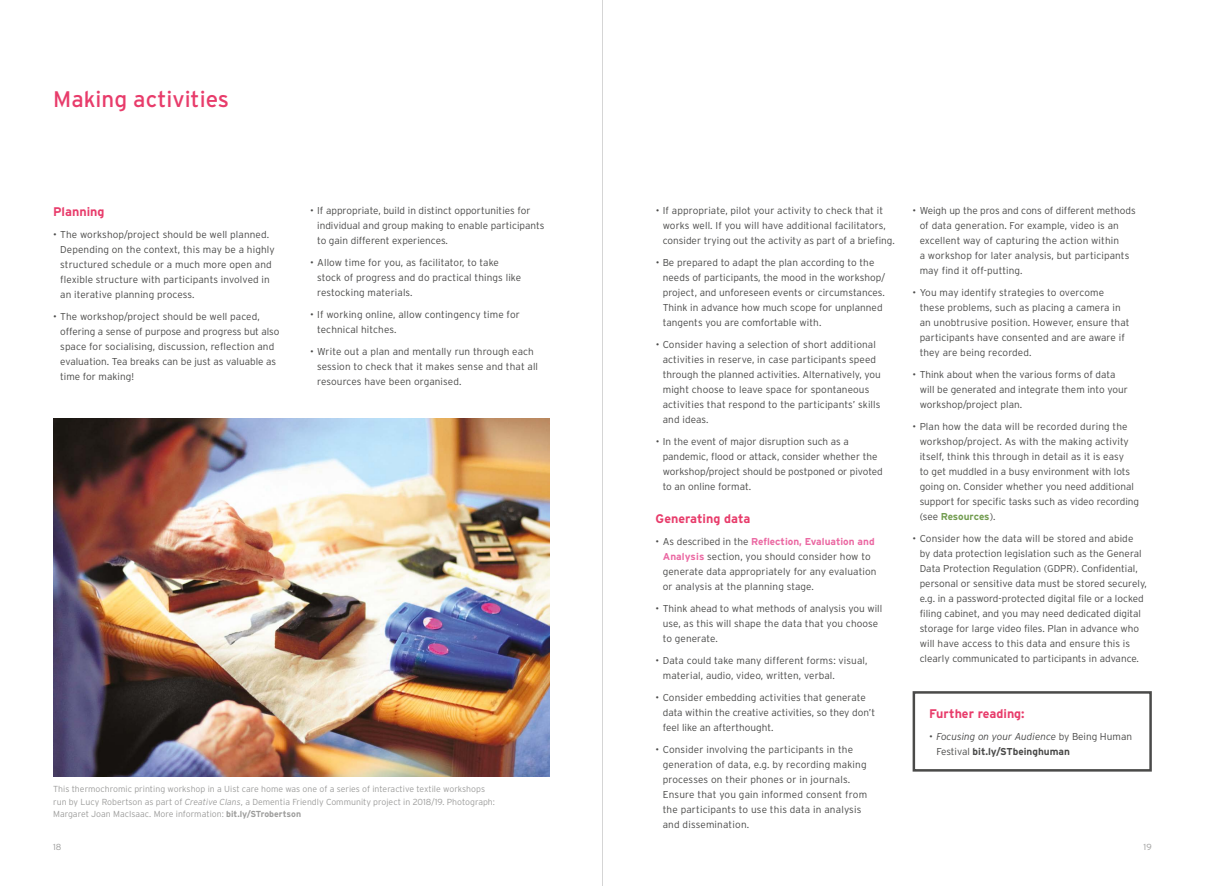
<style>
.page{position:relative;width:1205px;height:886px;background:#fff}
.page>*{position:absolute;margin:0;border:0;box-sizing:border-box;transform-origin:0 0}
.t1{font:22.5px "Interstate";color:#e83c6b}
.t2{font:700 12.5px "Interstate";color:#e83c6b}
.t3{font:300 10px/15px "Interstate";color:#4a4a49}
.t4{font:italic 300 10px/15px "Interstate";color:#4a4a49}
.t5{font:300 8.75px/12.5px "Interstate";color:#9d9d9c}
.s1{font-style:italic}
.s2{font-weight:700}
.s3{font-weight:700;color:#eb69a3}
.s4{font-weight:700;color:#739d51}
.s5{font-style:normal}
.s6{font-weight:700;font-style:normal}
</style>
<div class="page">
<div style="left:912px;top:691px;width:240px;height:80px;border:2px solid #4a4a49"></div>
<img style="left:53px;top:418px;width:496px;height:358px">
<hr style="left:602px;top:0;width:1px;height:886px;background:#9d9d9c">
<h1 class="t1" style="left:53px;top:86px;width:177px">Making activities</h1>
<p class="t2" style="left:53px;top:204px;width:53px">Planning</p>
<p class="t3" style="left:60px;top:226px;width:216px;text-indent:-7px">• The workshop/project should be well planned.<br>Depending on the context, this may be a highly structured schedule or a much more open and flexible structure with participants involved in an iterative planning process.</p>
<p class="t3" style="left:60px;top:309px;width:221px;text-indent:-7px">• The workshop/project should be well paced, offering a sense of purpose and progress but also space for socialising, discussion, reflection and evaluation. Tea breaks can be just as valuable as time for making!</p>
<p class="t3" style="left:317px;top:202px;width:229px;text-indent:-7px">• If appropriate, build in distinct opportunities for individual and group making to enable participants to gain different experiences.</p>
<p class="t3" style="left:317px;top:255px;width:206px;text-indent:-7px">• Allow time for you, as facilitator, to take stock of progress and do practical things like restocking materials.</p>
<p class="t3" style="left:317px;top:307px;width:204px;text-indent:-7px">• If working online, allow contingency time for technical hitches.</p>
<p class="t3" style="left:317px;top:344px;width:222px;text-indent:-7px">• Write out a plan and mentally run through each session to check that it makes sense and that all resources have been organised.</p>
<p class="t5" style="left:53px;top:782px;width:443px">This thermochromic printing workshop in a Uist care home was one of a series of interactive textile workshops run by Lucy Robertson as part of <span class="s1">Creative Clans</span>, a Dementia Friendly Community project in 2018/19. Photograph:<br>Margaret Joan MacIsaac. More information: <span class="s2">bit.ly/STrobertson</span></p>
<p class="t3" style="left:663px;top:202px;width:234px;text-indent:-7px">• If appropriate, pilot your activity to check that it works well. If you will have additional facilitators, consider trying out the activity as part of a briefing.</p>
<p class="t3" style="left:663px;top:255px;width:224px;text-indent:-7px">• Be prepared to adapt the plan according to the needs of participants, the mood in the workshop/ project, and unforeseen events or circumstances.<br>Think in advance how much scope for unplanned tangents you are comfortable with.</p>
<p class="t3" style="left:663px;top:337px;width:220px;text-indent:-7px">• Consider having a selection of short additional activities in reserve, in case participants speed through the planned activities. Alternatively, you might choose to leave space for spontaneous activities that respond to the participants’ skills and ideas.</p>
<p class="t3" style="left:663px;top:434px;width:222px;text-indent:-7px">• In the event of major disruption such as a pandemic, flood or attack, consider whether the workshop/project should be postponed or pivoted to an online format.</p>
<p class="t2" style="left:656px;top:511px;width:96px">Generating data</p>
<p class="t3" style="left:663px;top:533px;width:215px;text-indent:-7px">• As described in the <span class="s3">Reflection, Evaluation and Analysis</span> section, you should consider how to generate data appropriately for any evaluation or analysis at the planning stage.</p>
<p class="t3" style="left:663px;top:601px;width:221px;text-indent:-7px">• Think ahead to what methods of analysis you will use, as this will shape the data that you choose to generate.</p>
<p class="t3" style="left:663px;top:653px;width:206px;text-indent:-7px">• Data could take many different forms: visual, material, audio, video, written, verbal.</p>
<p class="t3" style="left:663px;top:690px;width:214px;text-indent:-7px">• Consider embedding activities that generate data within the creative activities, so they don’t feel like an afterthought.</p>
<p class="t3" style="left:663px;top:742px;width:206px;text-indent:-7px">• Consider involving the participants in the generation of data, e.g. by recording making processes on their phones or in journals.<br>Ensure that you gain informed consent from the participants to use this data in analysis and dissemination.</p>
<p class="t3" style="left:919px;top:202px;width:217px;text-indent:-7px">• Weigh up the pros and cons of different methods of data generation. For example, video is an excellent way of capturing the action within<br>a workshop for later analysis, but participants may find it off-putting.</p>
<p class="t3" style="left:919px;top:284px;width:211px;text-indent:-7px">• You may identify strategies to overcome these problems, such as placing a camera in an unobtrusive position. However, ensure that participants have consented and are aware if they are being recorded.</p>
<p class="t3" style="left:919px;top:367px;width:210px;text-indent:-7px">• Think about when the various forms of data will be generated and integrate them into your workshop/project plan.</p>
<p class="t3" style="left:919px;top:419px;width:221px;text-indent:-7px">• Plan how the data will be recorded during the workshop/project. As with the making activity itself, think this through in detail as it is easy<br>to get muddled in a busy environment with lots going on. Consider whether you need additional support for specific tasks such as video recording (see <span class="s4">Resources</span>).</p>
<p class="t3" style="left:919px;top:531px;width:229px;text-indent:-7px">• Consider how the data will be stored and abide<br>by data protection legislation such as the General Data Protection Regulation (GDPR). Confidential, personal or sensitive data must be stored securely, e.g. in a password-protected digital file or a locked filing cabinet, and you may need dedicated digital storage for large video files. Plan in advance who will have access to this data and ensure this is clearly communicated to participants in advance.</p>
<p class="t2" style="left:929px;top:706px;width:97px">Further reading:</p>
<p class="t4" style="left:936px;top:729px;width:197px;text-indent:-7px">• Focusing on your Audience <span class="s5">by Being Human<br>Festival</span> <span class="s6">bit.ly/STbeinghuman</span></p>
<p class="t5" style="left:53px;top:840px;width:10px">18</p>
<p class="t5" style="left:1143px;top:840px;width:10px">19</p>
</div>
